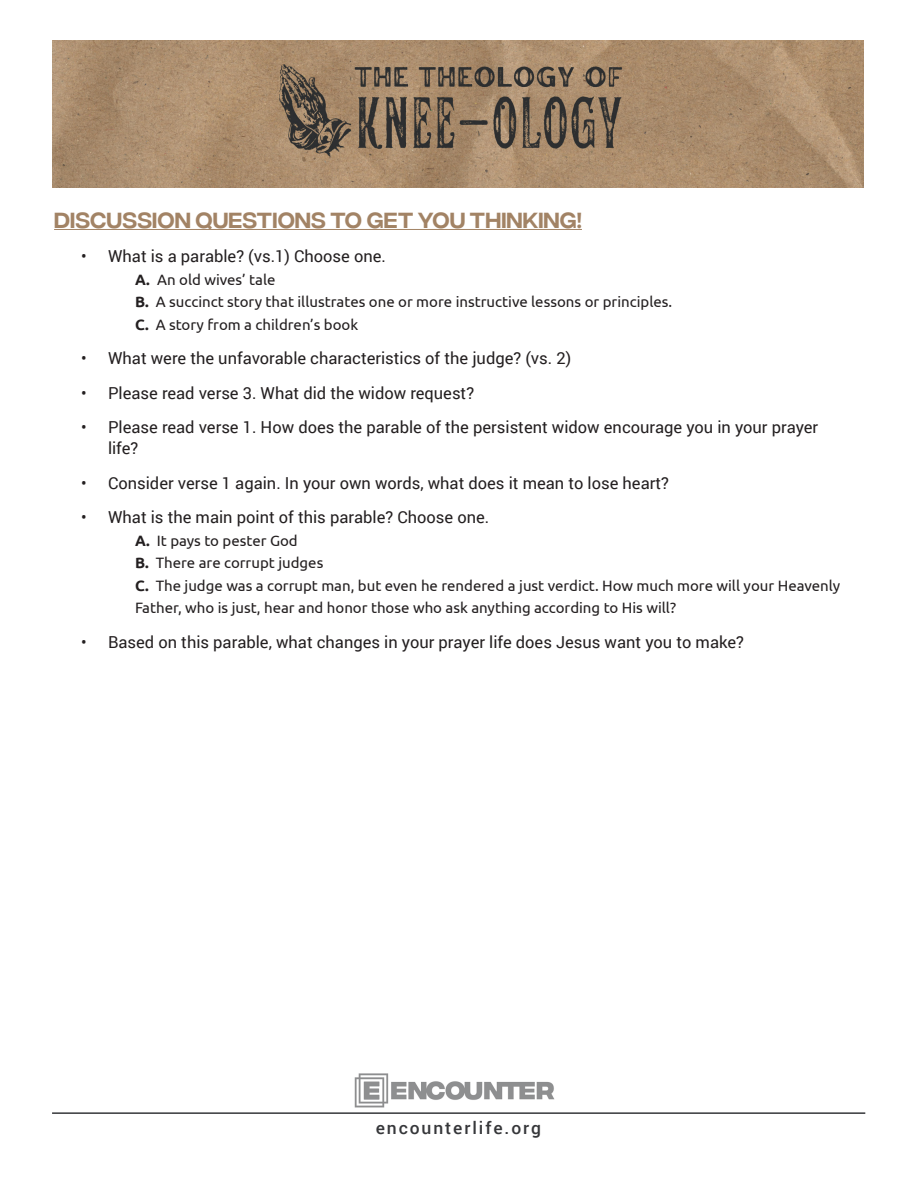
<style>
.page{position:relative;width:918px;height:1188px;background:#fff}
.page>*{position:absolute;margin:0;border:0;box-sizing:border-box;transform-origin:0 0}
.Message_-_section_names{font:21.9px "Integral CF";letter-spacing:.01em;color:#a28365;scale:.96 1}
.t1{font:500 17.1px "Roboto";letter-spacing:.11em;color:#36373a}
.t2{font:16.5px/21px "Roboto";color:#231f20}
.Message_-_questions_no_bullets{font:15px/22.5px "Ubuntu";color:#231f20}
.s1{font-weight:700}
</style>
<div class="page">
<img style="left:53px;top:40px;width:811px;height:148px">
<hr style="left:52px;top:1112px;width:813px;height:2px;background:#36373a">
<img style="left:354px;top:1073px;width:201px;height:35px">
<hr style="left:54px;top:229px;width:528px;height:1px;background:#a28365">
<p class="Message_-_section_names" style="left:54px;top:208px;width:551px">DISCUSSION QUESTIONS TO GET YOU THINKING!</p>
<p class="t2" style="left:81px;top:245px;width:306px">• What is a parable? (vs.1) Choose one.</p>
<p class="Message_-_questions_no_bullets" style="left:135px;top:268px;width:142px"><span class="s1">A.</span> An old wives’ tale</p>
<p class="Message_-_questions_no_bullets" style="left:135px;top:290px;width:539px"><span class="s1">B.</span> A succinct story that illustrates one or more instructive lessons or principles.</p>
<p class="Message_-_questions_no_bullets" style="left:135px;top:313px;width:225px"><span class="s1">C.</span> A story from a children’s book</p>
<p class="t2" style="left:81px;top:347px;width:492px">• What were the unfavorable characteristics of the judge? (vs. 2)</p>
<p class="t2" style="left:81px;top:382px;width:395px">• Please read verse 3. What did the widow request?</p>
<p class="t2" style="left:108px;top:416px;width:712px;text-indent:-27px">• Please read verse 1. How does the parable of the persistent widow encourage you in your prayer life?</p>
<p class="t2" style="left:81px;top:472px;width:590px">• Consider verse 1 again. In your own words, what does it mean to lose heart?</p>
<p class="t2" style="left:81px;top:506px;width:410px">• What is the main point of this parable? Choose one.</p>
<p class="Message_-_questions_no_bullets" style="left:135px;top:529px;width:164px"><span class="s1">A.</span> It pays to pester God</p>
<p class="Message_-_questions_no_bullets" style="left:135px;top:551px;width:190px"><span class="s1">B.</span> There are corrupt judges</p>
<p class="Message_-_questions_no_bullets" style="left:135px;top:574px;width:707px"><span class="s1">C.</span> The judge was a corrupt man, but even he rendered a just verdict. How much more will your Heavenly<br>Father, who is just, hear and honor those who ask anything according to His will?</p>
<p class="t2" style="left:81px;top:631px;width:664px">• Based on this parable, what changes in your prayer life does Jesus want you to make?</p>
<p class="t1" style="left:376px;top:1116px;width:167px">encounterlife.org</p>
</div>
